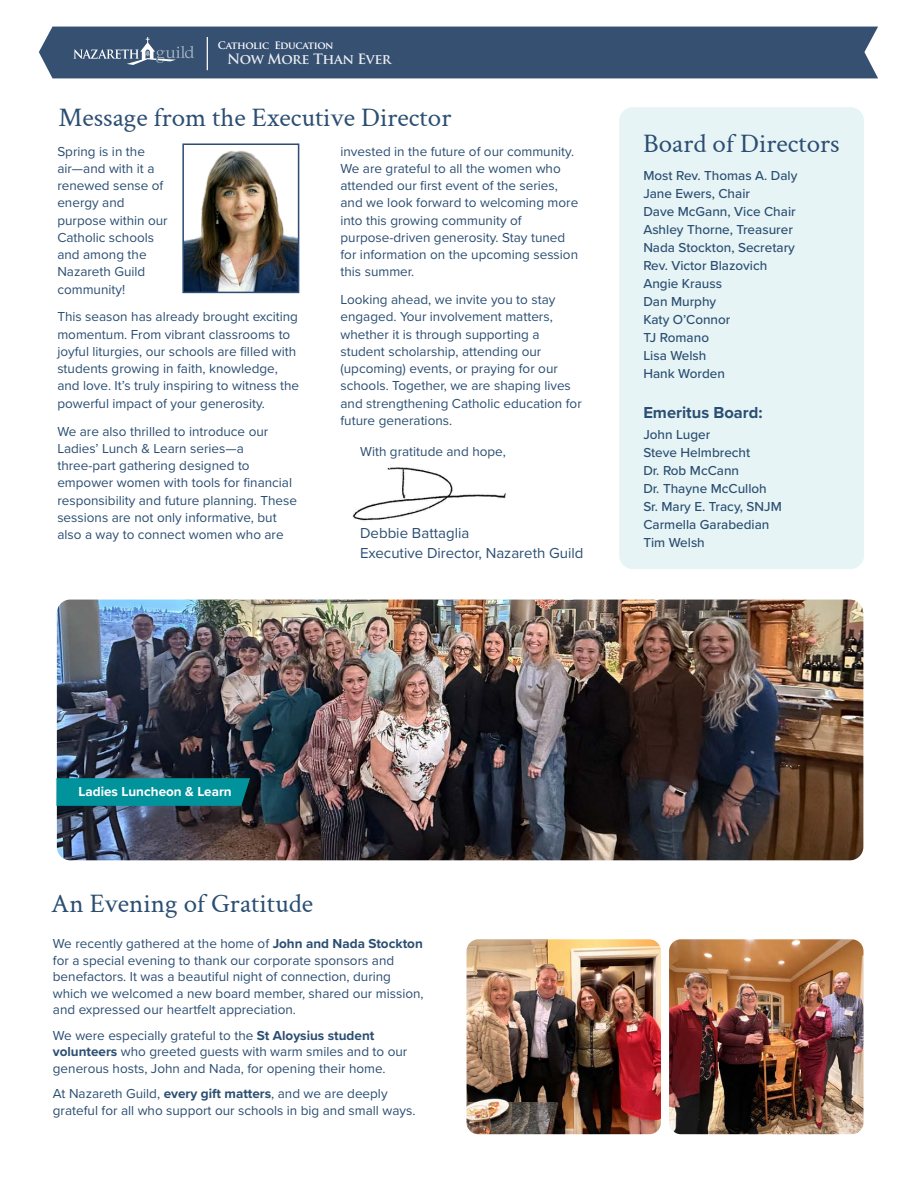
<style>
.page{position:relative;width:918px;height:1188px;background:#fff}
.page>*{position:absolute;margin:0;border:0;box-sizing:border-box;transform-origin:0 0}
.t1{font:27px "Crimson Text";color:#2b4e72}
.t2{font:700 16.5px "Proxima Nova";color:#2b4e72}
.t3{font:15px/19.5px "Proxima Nova";color:#2b4e72}
.t4{font:700 13.95px "Trajan Pro";letter-spacing:-.03em;color:#fff}
.t5{font:13.5px/17.2px "Proxima Nova";color:#2b4e72}
.t6{font:500 13.5px/18px "Proxima Nova";color:#2b4e72}
.t7{font:700 13.5px "Proxima Nova";color:#fff}
.t8{font:700 10.05px "Trajan Pro";letter-spacing:-.04em;color:#fff}
.s1{font-weight:700}
</style>
<div class="page">
<div style="left:619px;top:107px;width:245px;height:462px;background:#e6f4f5;border-radius:14px"></div>
<img style="left:352px;top:467px;width:155px;height:54px">
<div style="left:39px;top:27px;width:839px;height:51px;background:#365072"></div>
<img style="left:185px;top:151px;width:111px;height:139px">
<div style="left:182px;top:143px;width:117px;height:150px;border:2px solid #2b4e72"></div>
<hr style="left:207px;top:37px;width:1px;height:33px;background:#fff">
<img style="left:467px;top:939px;width:194px;height:195px">
<img style="left:669px;top:939px;width:195px;height:195px">
<img style="left:57px;top:600px;width:806px;height:260px">
<svg style="left:56px;top:778px;width:194px;height:28px;background:#018f97"></svg>
<p class="t8" style="left:218px;top:40px;width:117px">Catholic Education</p>
<p class="t4" style="left:227px;top:50px;width:166px">Now More Than Ever</p>
<h1 class="t1" style="left:58px;top:98px;width:394px">Message from the Executive Director</h1>
<p class="t5" style="left:57px;top:142px;width:112px">Spring is in the air—and with it a renewed sense of energy and purpose within our<br>Catholic schools and among the<br>Nazareth Guild community!</p>
<p class="t5" style="left:57px;top:308px;width:243px">This season has already brought exciting momentum. From vibrant classrooms to joyful liturgies, our schools are filled with students growing in faith, knowledge, and love. It’s truly inspiring to witness the powerful impact of your generosity.</p>
<p class="t5" style="left:57px;top:422px;width:241px">We are also thrilled to introduce our Ladies’ Lunch &amp; Learn series—a three-part gathering designed to empower women with tools for financial responsibility and future planning. These sessions are not only informative, but also a way to connect women who are</p>
<p class="t5" style="left:341px;top:142px;width:239px">invested in the future of our community.<br>We are grateful to all the women who attended our first event of the series, and we look forward to welcoming more into this growing community of purpose-driven generosity. Stay tuned for information on the upcoming session this summer.</p>
<p class="t5" style="left:341px;top:291px;width:243px">Looking ahead, we invite you to stay engaged. Your involvement matters, whether it is through supporting a student scholarship, attending our (upcoming) events, or praying for our schools. Together, we are shaping lives and strengthening Catholic education for future generations.</p>
<p class="t5" style="left:360px;top:443px;width:147px">With gratitude and hope,</p>
<p class="t3" style="left:360px;top:523px;width:225px">Debbie Battaglia<br>Executive Director, Nazareth Guild</p>
<h1 class="t1" style="left:643px;top:125px;width:198px">Board of Directors</h1>
<p class="t6" style="left:643px;top:166px;width:156px">Most Rev. Thomas A. Daly<br>Jane Ewers, Chair<br>Dave McGann, Vice Chair<br>Ashley Thorne, Treasurer<br>Nada Stockton, Secretary<br>Rev. Victor Blazovich<br>Angie Krauss<br>Dan Murphy<br>Katy O’Connor<br>TJ Romano<br>Lisa Welsh<br>Hank Worden</p>
<p class="t2" style="left:643px;top:400px;width:121px">Emeritus Board:</p>
<p class="t6" style="left:643px;top:425px;width:140px">John Luger<br>Steve Helmbrecht<br>Dr. Rob McCann<br>Dr. Thayne McCulloh<br>Sr. Mary E. Tracy, SNJM<br>Carmella Garabedian<br>Tim Welsh</p>
<p class="t7" style="left:79px;top:782px;width:155px">Ladies Luncheon &amp; Learn</p>
<h1 class="t1" style="left:51px;top:885px;width:263px">An Evening of Gratitude</h1>
<p class="t5" style="left:53px;top:935px;width:372px;line-height:16.5px">We recently gathered at the home of <span class="s1">John and Nada Stockton </span>for a special evening to thank our corporate sponsors and benefactors. It was a beautiful night of connection, during which we welcomed a new board member, shared our mission, and expressed our heartfelt appreciation.</p>
<p class="t5" style="left:53px;top:1026px;width:356px;line-height:16.5px">We were especially grateful to the <span class="s1">St Aloysius student volunteers</span> who greeted guests with warm smiles and to our generous hosts, John and Nada, for opening their home.</p>
<p class="t5" style="left:53px;top:1085px;width:364px;line-height:16.5px">At Nazareth Guild, <span class="s1">every gift matters</span>, and we are deeply grateful for all who support our schools in big and small ways.</p>
</div>
